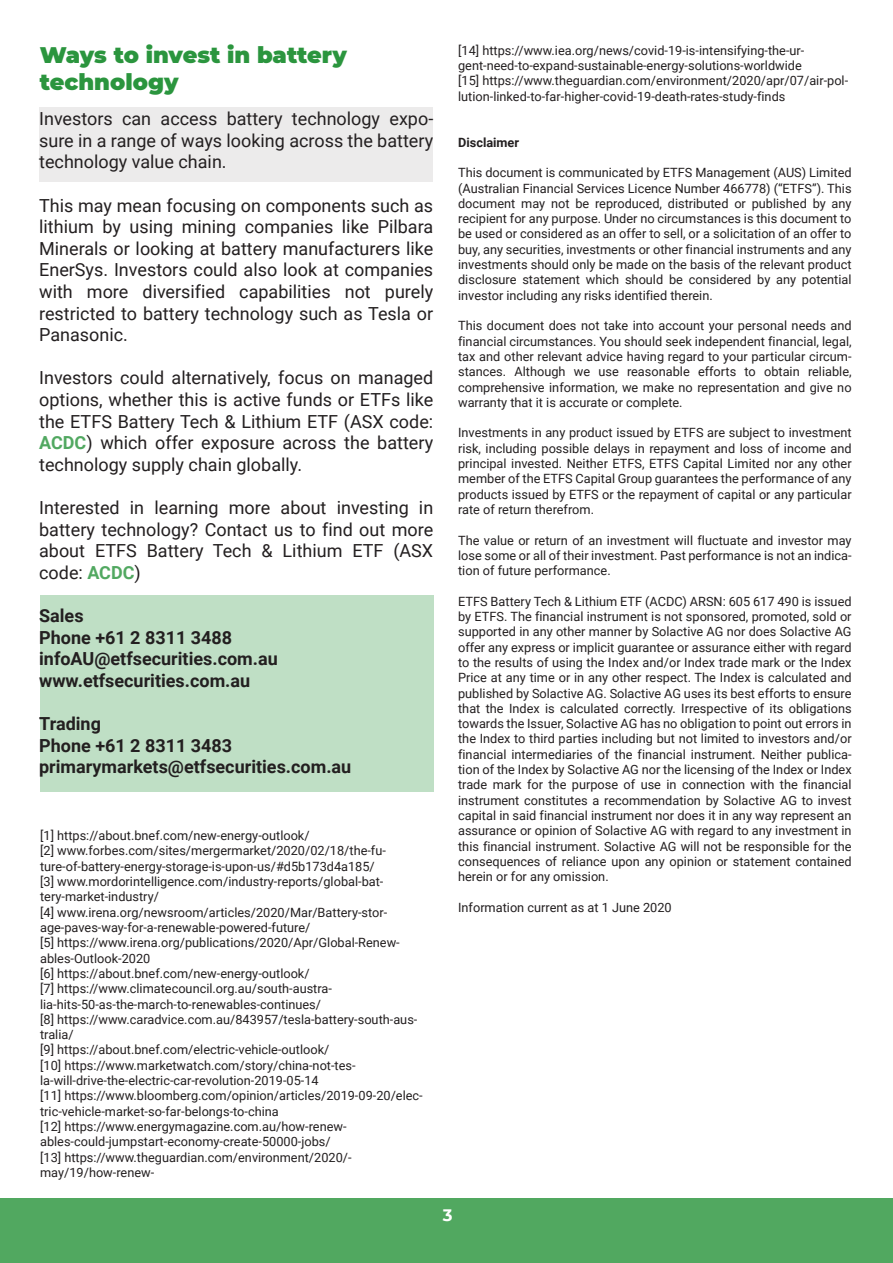
<style>
.page{position:relative;width:893px;height:1263px;background:#fff}
.page>*{position:absolute;margin:0;border:0;box-sizing:border-box;transform-origin:0 0}
.t1{font:900 22.5px/27px "Montserrat";color:#2b953e}
.t2{font:18px/21.6px "Roboto";color:#231f20;text-align:justify}
.t3{font:700 18px/21.6px "Roboto";color:#231f20}
.t4{font:700 16.65px "Montserrat";color:#fff}
.t5{font:12.75px/15.3px "Roboto";color:#231f20;text-align:justify}
.t6{font:700 12.75px "Roboto";color:#231f20}
.s1{font-weight:700;color:rgb(43 149 62/.82)}
</style>
<div class="page">
<div style="left:40px;top:595px;width:393px;height:197px;background:#bfdfc5"></div>
<div style="left:39px;top:107px;width:393px;height:74px;background:#ecebeb"></div>
<div style="left:0;top:1198px;width:893px;height:65px;background:#51a860"></div>
<h1 class="t1" style="left:40px;top:40px;width:308px">Ways to invest in battery technology</h1>
<h2 class="t2" style="left:39px;top:107px;width:396px">Investors can access battery technology expo&shy;sure in a range of ways looking across the battery technology value chain.</h2>
<p class="t2" style="left:39px;top:194px;width:396px">This may mean focusing on components such as lithium by using mining companies like Pilbara Minerals or looking at battery manufacturers like EnerSys. Investors could also look at companies with more diversified capabilities not purely restricted to battery technology such as Tesla or Panasonic.</p>
<h2 class="t2" style="left:39px;top:366px;width:396px">Investors could alternatively, focus on managed options, whether this is active funds or ETFs like the ETFS Battery Tech &amp; Lithium ETF (ASX code:<br><span class="s1">ACDC</span>) which offer exposure across the battery technology supply chain globally.</h2>
<h2 class="t2" style="left:39px;top:496px;width:396px">Interested in learning more about investing in battery technology? Contact us to find out more about ETFS Battery Tech &amp; Lithium ETF (ASX code: <span class="s1">ACDC</span>)</h2>
<h2 class="t3" style="left:39px;top:604px;width:240px">Sales<br>Phone +61 2 8311 3488 infoAU@etfsecurities.com.au www.etfsecurities.com.au</h2>
<h2 class="t3" style="left:39px;top:712px;width:314px">Trading<br>Phone +61 2 8311 3483 primarymarkets@etfsecurities.com.au</h2>
<p class="t5" style="left:40px;top:827px;width:384px;text-align:left">[1] https://about.bnef.com/new-energy-outlook/<br>[2] www.forbes.com/sites/mergermarket/2020/02/18/the-fu&shy;ture-of-battery-energy-storage-is-upon-us/#d5b173d4a185/<br>[3] www.mordorintelligence.com/industry-reports/global-bat&shy;tery-market-industry/<br>[4] www.irena.org/newsroom/articles/2020/Mar/Battery-stor&shy;age-paves-way-for-a-renewable-powered-future/<br>[5] https://www.irena.org/publications/2020/Apr/Global-Renew&shy;ables-Outlook-2020<br>[6] https://about.bnef.com/new-energy-outlook/<br>[7] https://www.climatecouncil.org.au/south-austra&shy;lia-hits-50-as-the-march-to-renewables-continues/<br>[8] https://www.caradvice.com.au/843957/tesla-battery-south-aus&shy;tralia/<br>[9] https://about.bnef.com/electric-vehicle-outlook/<br>[10] https://www.marketwatch.com/story/china-not-tes&shy;la-will-drive-the-electric-car-revolution-2019-05-14<br>[11] https://www.bloomberg.com/opinion/articles/2019-09-20/elec&shy;tric-vehicle-market-so-far-belongs-to-china<br>[12] https://www.energymagazine.com.au/how-renew&shy;ables-could-jumpstart-economy-create-50000-jobs/<br>[13] https://www.theguardian.com/environment/2020/- may/19/how-renew-</p>
<p class="t5" style="left:458px;top:42px;width:392px;text-align:left">[14] https://www.iea.org/news/covid-19-is-intensifying-the-ur&shy;gent-need-to-expand-sustainable-energy-solutions-worldwide<br>[15] https://www.theguardian.com/environment/2020/apr/07/air-pol&shy;lution-linked-to-far-higher-covid-19-death-rates-study-finds</p>
<p class="t6" style="left:458px;top:133px;width:63px">Disclaimer</p>
<p class="t5" style="left:458px;top:165px;width:395px">This document is communicated by ETFS Management (AUS) Limited (Australian Financial Services Licence Number 466778) (“ETFS”). This document may not be reproduced, distributed or published by any recipient for any purpose. Under no circumstances is this document to be used or considered as an offer to sell, or a solicitation of an offer to buy, any securities, investments or other financial instruments and any investments should only be made on the basis of the relevant product disclosure statement which should be considered by any potential investor including any risks identified therein.</p>
<p class="t5" style="left:458px;top:318px;width:395px">This document does not take into account your personal needs and financial circumstances. You should seek independent financial, legal, tax and other relevant advice having regard to your particular circum&shy;stances. Although we use reasonable efforts to obtain reliable, comprehensive information, we make no representation and give no warranty that it is accurate or complete.</p>
<p class="t5" style="left:458px;top:425px;width:395px">Investments in any product issued by ETFS are subject to investment risk, including possible delays in repayment and loss of income and principal invested. Neither ETFS, ETFS Capital Limited nor any other member of the ETFS Capital Group guarantees the performance of any products issued by ETFS or the repayment of capital or any particular rate of return therefrom.</p>
<p class="t5" style="left:458px;top:532px;width:395px">The value or return of an investment will fluctuate and investor may lose some or all of their investment. Past performance is not an indica&shy;tion of future performance.</p>
<p class="t5" style="left:458px;top:593px;width:395px">ETFS Battery Tech &amp; Lithium ETF (ACDC) ARSN: 605 617 490 is issued by ETFS. The financial instrument is not sponsored, promoted, sold or supported in any other manner by Solactive AG nor does Solactive AG offer any express or implicit guarantee or assurance either with regard to the results of using the Index and/or Index trade mark or the Index Price at any time or in any other respect. The Index is calculated and published by Solactive AG. Solactive AG uses its best efforts to ensure that the Index is calculated correctly. Irrespective of its obligations towards the Issuer, Solactive AG has no obligation to point out errors in the Index to third parties including but not limited to investors and/or financial intermediaries of the financial instrument. Neither publica&shy;tion of the Index by Solactive AG nor the licensing of the Index or Index trade mark for the purpose of use in connection with the financial instrument constitutes a recommendation by Solactive AG to invest capital in said financial instrument nor does it in any way represent an assurance or opinion of Solactive AG with regard to any investment in this financial instrument. Solactive AG will not be responsible for the consequences of reliance upon any opinion or statement contained herein or for any omission.</p>
<p class="t5" style="left:458px;top:899px;width:215px">Information current as at 1 June 2020</p>
<h3 class="t4" style="left:443px;top:1203px;width:11px">3</h3>
</div>
